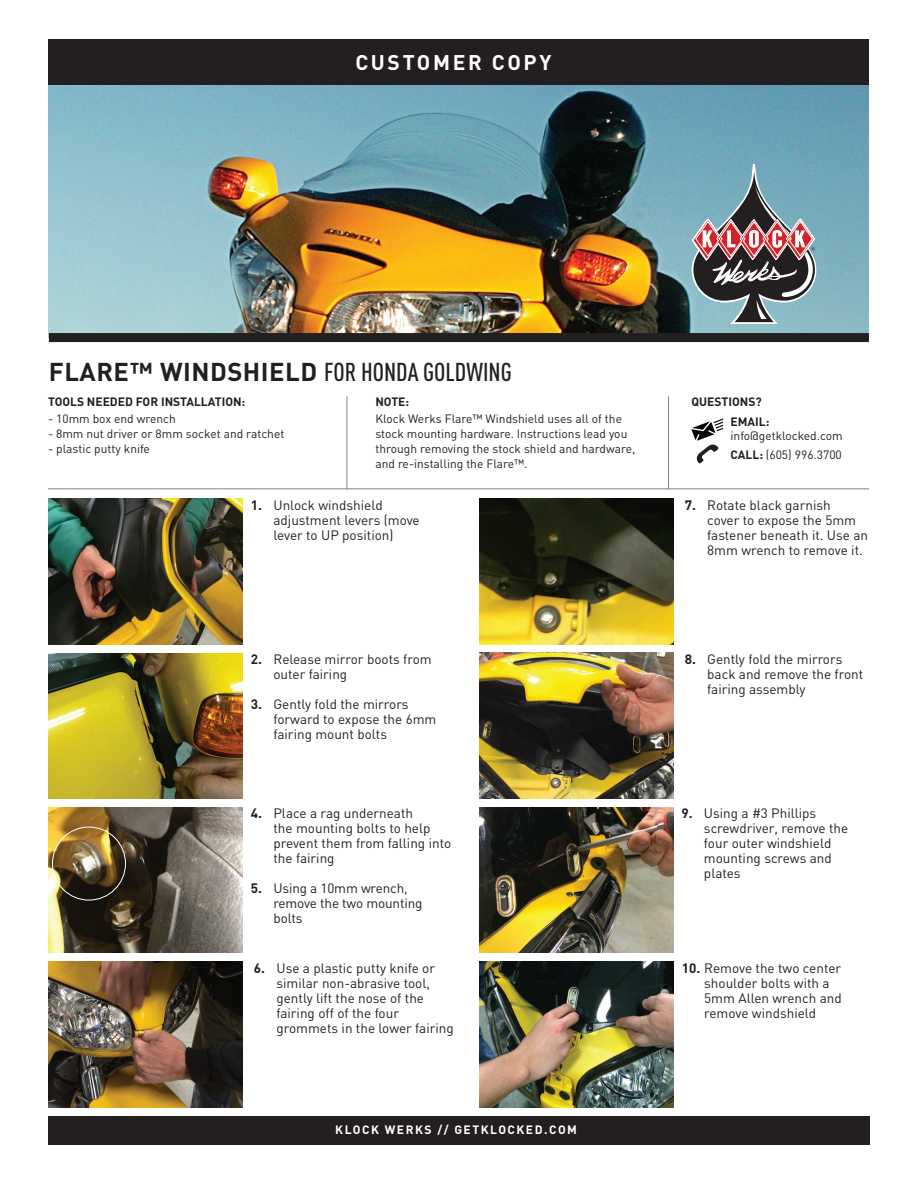
<style>
.page{position:relative;width:918px;height:1188px;background:#fff}
.page>*{position:absolute;margin:0;border:0;box-sizing:border-box;transform-origin:0 0}
.t1{font:700 25.5px "DIN";letter-spacing:.02em;color:#231f20}
.t2{font:700 21px "DIN";letter-spacing:.125em;color:#fff}
.t3{font:13.5px/15px "DIN";color:#231f20}
.t4{font:12px/15px "DIN";color:#231f20}
.t5{font:700 12px "DIN";color:#231f20}
.t6{font:700 12px "DIN";letter-spacing:.125em;color:#fff}
.s1{font-family:"DIN Cond";font-weight:500}
.s2{font-weight:700}
</style>
<div class="page">
<img style="left:479px;top:499px;width:194px;height:145px">
<img style="left:49px;top:653px;width:194px;height:146px">
<img style="left:49px;top:962px;width:194px;height:145px">
<img style="left:49px;top:499px;width:194px;height:146px">
<img style="left:479px;top:653px;width:194px;height:145px">
<img style="left:49px;top:807px;width:194px;height:146px">
<div style="left:52px;top:827px;width:74px;height:74px;border:1px solid #fff;border-radius:50%"></div>
<img style="left:479px;top:807px;width:194px;height:146px">
<img style="left:479px;top:961px;width:194px;height:146px">
<img style="left:49px;top:84px;width:820px;height:249px">
<div style="left:49px;top:333px;width:820px;height:9px;background:#231f20"></div>
<svg style="left:692px;top:164px;width:124px;height:160px;background:#7d868e"></svg>
<div style="left:49px;top:39px;width:820px;height:45px;background:#231f20"></div>
<hr style="left:48px;top:488px;width:821px;height:1px;background:#808285">
<hr style="left:347px;top:396px;width:1px;height:93px;background:#808285">
<hr style="left:668px;top:396px;width:1px;height:93px;background:#808285">
<div style="left:49px;top:1116px;width:821px;height:28px;background:#231f20"></div>
<svg style="left:692px;top:418px;width:31px;height:46px"></svg>
<h2 class="t2" style="left:355px;top:48px;width:198px">CUSTOMER COPY</h2>
<h1 class="t1" style="left:49px;top:355px;width:464px">FLARE™ WINDSHIELD <span class="s1">FOR HONDA GOLDWING</span></h1>
<p class="t5" style="left:48px;top:394px;width:199px">TOOLS NEEDED FOR INSTALLATION:</p>
<p class="t4" style="left:48px;top:411px;width:129px">- 10mm box end wrench</p>
<p class="t4" style="left:48px;top:426px;width:238px">- 8mm nut driver or 8mm socket and ratchet</p>
<p class="t4" style="left:48px;top:441px;width:103px">- plastic putty knife</p>
<p class="t5" style="left:375px;top:394px;width:35px">NOTE:</p>
<p class="t4" style="left:375px;top:411px;width:261px">Klock Werks Flare™ Windshield uses all of the stock mounting hardware. Instructions lead you through removing the stock shield and hardware, and re-installing the Flare™.</p>
<p class="t3" style="left:273px;top:497px;width:148px;text-indent:-23px"><span class="s2">1.</span> Unlock windshield adjustment levers (move lever to UP position)</p>
<p class="t3" style="left:273px;top:652px;width:160px;text-indent:-23px"><span class="s2">2.</span> Release mirror boots from outer fairing</p>
<p class="t3" style="left:273px;top:697px;width:165px;text-indent:-23px"><span class="s2">3.</span> Gently fold the mirrors forward to expose the 6mm fairing mount bolts</p>
<p class="t3" style="left:273px;top:806px;width:179px;text-indent:-23px"><span class="s2">4.</span> Place a rag underneath<br>the mounting bolts to help prevent them from falling into the fairing</p>
<p class="t3" style="left:273px;top:881px;width:151px;text-indent:-22px"><span class="s2">5.</span> Using a 10mm wrench, remove the two mounting bolts</p>
<p class="t3" style="left:276px;top:960px;width:179px;text-indent:-23px"><span class="s2">6.</span> Use a plastic putty knife or similar non-abrasive tool, gently lift the nose of the fairing off of the four grommets in the lower fairing</p>
<p class="t6" style="left:335px;top:1122px;width:243px">KLOCK WERKS // GETKLOCKED.COM</p>
<p class="t5" style="left:692px;top:394px;width:72px">QUESTIONS?</p>
<p class="t5" style="left:731px;top:414px;width:40px">EMAIL:</p>
<p class="t4" style="left:731px;top:428px;width:114px">info@getklocked.com</p>
<p class="t4" style="left:731px;top:447px;width:113px"><span class="s2">CALL:</span> (605) 996.3700</p>
<p class="t3" style="left:707px;top:497px;width:162px;text-indent:-23px"><span class="s2">7.</span> Rotate black garnish<br>cover to expose the 5mm fastener beneath it. Use an<br>8mm wrench to remove it.</p>
<p class="t3" style="left:707px;top:651px;width:158px;text-indent:-23px"><span class="s2">8.</span> Gently fold the mirrors back and remove the front fairing assembly</p>
<p class="t3" style="left:704px;top:806px;width:146px;text-indent:-23px"><span class="s2">9.</span> Using a #3 Phillips screwdriver, remove the four outer windshield mounting screws and plates</p>
<p class="t3" style="left:704px;top:960px;width:139px;text-indent:-23px"><span class="s2">10.</span> Remove the two center shoulder bolts with a<br>5mm Allen wrench and remove windshield</p>
</div>
